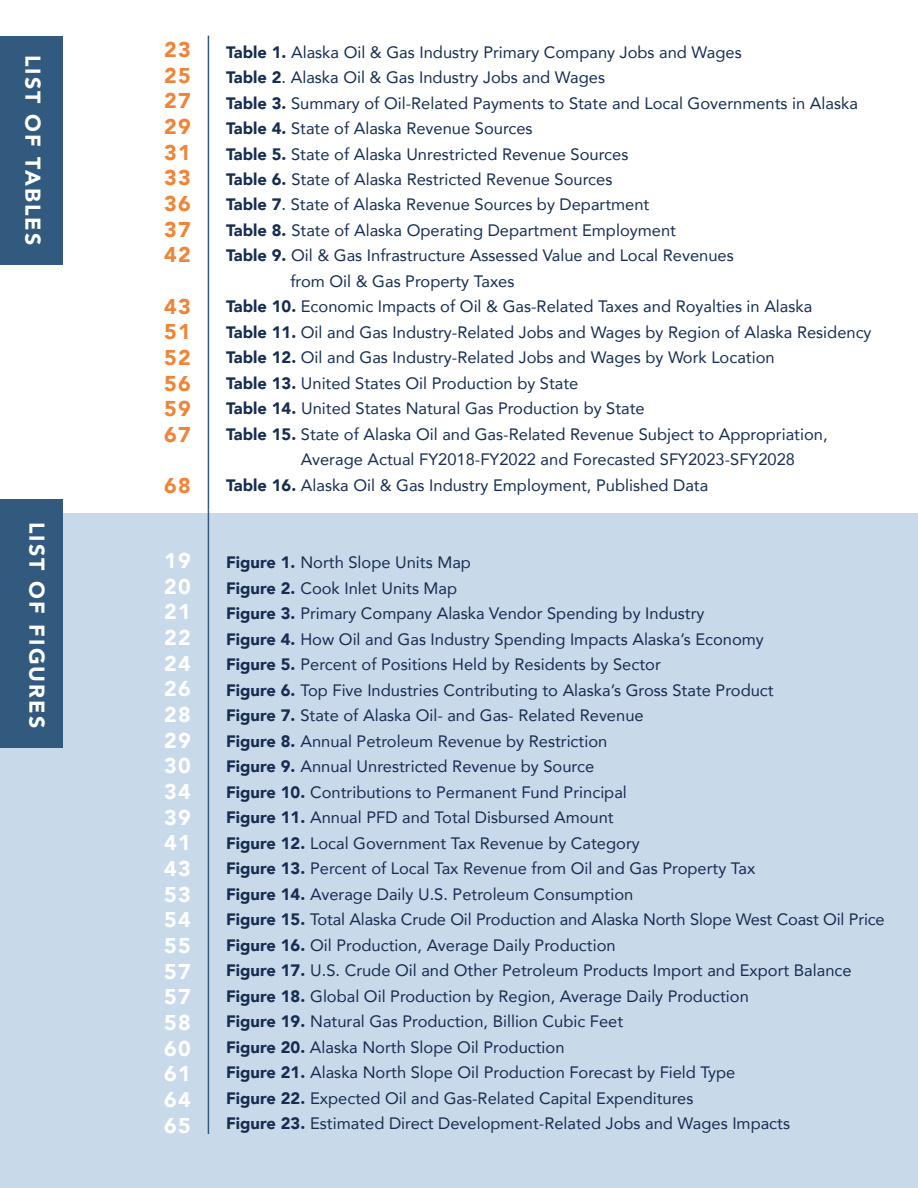
<style>
.page{position:relative;width:918px;height:1188px;background:#fff}
.page>*{position:absolute;margin:0;border:0;box-sizing:border-box;transform-origin:0 0}
.t1{font:900 21.45px/25.7px "Avenir";letter-spacing:.05em;color:#fff;text-align:justify}
.t2{font:900 21.45px/25.7px "Avenir";letter-spacing:.05em;color:#ef8538;text-align:justify}
.t3{font:900 21.45px "Avenir";letter-spacing:.1em;color:#fff}
.t4{font:16.5px/25.5px "Avenir";color:#172d50}
.s1{font-weight:900}
</style>
<div class="page">
<div style="left:0;top:513px;width:918px;height:675px;background:#c8d9ea"></div>
<div style="left:0;top:36px;width:63px;height:229px;background:#325a7f"></div>
<div style="left:0;top:500px;width:63px;height:248px;background:#325a7f"></div>
<hr style="left:208px;top:36px;width:1px;height:473px;background:#325a7f">
<hr style="left:208px;top:509px;width:1px;height:625px;background:#325a7f">
<h1 class="t3" style="left:51px;top:55px;width:192px;rotate:90deg">LIST OF TABLES</h1>
<h1 class="t3" style="left:55px;top:522px;width:208px;rotate:90deg">LIST OF FIGURES</h1>
<h1 class="t2" style="left:164px;top:36px;width:28px">23<br>25<br>27<br>29<br>31<br>33<br>36<br>37<br>42</h1>
<h1 class="t2" style="left:164px;top:293px;width:28px">43<br>51<br>52<br>56<br>59<br>67</h1>
<h1 class="t2" style="left:164px;top:473px;width:28px">68</h1>
<h1 class="t1" style="left:164px;top:547px;width:28px">19<br>20<br>21<br>22<br>24<br>26<br>28<br>29<br>30<br>34<br>39<br>41<br>43<br>53<br>54<br>55<br>57<br>57<br>58<br>60<br>61<br>64<br>65</h1>
<p class="t4" style="left:226px;top:39px;width:517px"><span class="s1">Table 1.</span> Alaska Oil &amp; Gas Industry Primary Company Jobs and Wages</p>
<p class="t4" style="left:226px;top:64px;width:380px"><span class="s1">Table 2</span>. Alaska Oil &amp; Gas Industry Jobs and Wages</p>
<p class="t4" style="left:226px;top:90px;width:633px"><span class="s1">Table 3.</span> Summary of Oil-Related Payments to State and Local Governments in Alaska</p>
<p class="t4" style="left:226px;top:115px;width:308px"><span class="s1">Table 4.</span> State of Alaska Revenue Sources</p>
<p class="t4" style="left:226px;top:141px;width:404px"><span class="s1">Table 5.</span> State of Alaska Unrestricted Revenue Sources</p>
<p class="t4" style="left:226px;top:166px;width:388px"><span class="s1">Table 6.</span> State of Alaska Restricted Revenue Sources</p>
<p class="t4" style="left:226px;top:192px;width:425px"><span class="s1">Table 7</span>. State of Alaska Revenue Sources by Department</p>
<p class="t4" style="left:226px;top:217px;width:451px"><span class="s1">Table 8.</span> State of Alaska Operating Department Employment</p>
<p class="t4" style="left:226px;top:243px;width:509px"><span class="s1">Table 9.</span> Oil &amp; Gas Infrastructure Assessed Value and Local Revenues</p>
<p class="t4" style="left:290px;top:268px;width:226px">from Oil &amp; Gas Property Taxes</p>
<p class="t4" style="left:226px;top:294px;width:588px"><span class="s1">Table 10.</span> Economic Impacts of Oil &amp; Gas-Related Taxes and Royalties in Alaska</p>
<p class="t4" style="left:226px;top:319px;width:647px"><span class="s1">Table 11.</span> Oil and Gas Industry-Related Jobs and Wages by Region of Alaska Residency</p>
<p class="t4" style="left:226px;top:344px;width:550px"><span class="s1">Table 12.</span> Oil and Gas Industry-Related Jobs and Wages by Work Location</p>
<p class="t4" style="left:226px;top:370px;width:354px"><span class="s1">Table 13.</span> United States Oil Production by State</p>
<p class="t4" style="left:226px;top:395px;width:420px"><span class="s1">Table 14.</span> United States Natural Gas Production by State</p>
<p class="t4" style="left:226px;top:421px;width:603px"><span class="s1">Table 15.</span> State of Alaska Oil and Gas-Related Revenue Subject to Appropriation,</p>
<p class="t4" style="left:301px;top:446px;width:496px">Average Actual FY2018-FY2022 and Forecasted SFY2023-SFY2028</p>
<p class="t4" style="left:226px;top:472px;width:484px"><span class="s1">Table 16.</span> Alaska Oil &amp; Gas Industry Employment, Published Data</p>
<p class="t4" style="left:226px;top:549px;width:660px"><span class="s1">Figure 1.</span> North Slope Units Map<br><span class="s1">Figure 2.</span> Cook Inlet Units Map<br><span class="s1">Figure 3.</span> Primary Company Alaska Vendor Spending by Industry<br><span class="s1">Figure 4.</span> How Oil and Gas Industry Spending Impacts Alaska’s Economy<br><span class="s1">Figure 5.</span> Percent of Positions Held by Residents by Sector<br><span class="s1">Figure 6.</span> Top Five Industries Contributing to Alaska’s Gross State Product<br><span class="s1">Figure 7.</span> State of Alaska Oil- and Gas- Related Revenue<br><span class="s1">Figure 8.</span> Annual Petroleum Revenue by Restriction<br><span class="s1">Figure 9.</span> Annual Unrestricted Revenue by Source<br><span class="s1">Figure 10.</span> Contributions to Permanent Fund Principal<br><span class="s1">Figure 11.</span> Annual PFD and Total Disbursed Amount<br><span class="s1">Figure 12.</span> Local Government Tax Revenue by Category<br><span class="s1">Figure 13.</span> Percent of Local Tax Revenue from Oil and Gas Property Tax<br><span class="s1">Figure 14.</span> Average Daily U.S. Petroleum Consumption<br><span class="s1">Figure 15.</span> Total Alaska Crude Oil Production and Alaska North Slope West Coast Oil Price <span class="s1">Figure 16.</span> Oil Production, Average Daily Production<br><span class="s1">Figure 17.</span> U.S. Crude Oil and Other Petroleum Products Import and Export Balance <span class="s1">Figure 18.</span> Global Oil Production by Region, Average Daily Production<br><span class="s1">Figure 19.</span> Natural Gas Production, Billion Cubic Feet<br><span class="s1">Figure 20.</span> Alaska North Slope Oil Production<br><span class="s1">Figure 21.</span> Alaska North Slope Oil Production Forecast by Field Type<br><span class="s1">Figure 22.</span> Expected Oil and Gas-Related Capital Expenditures<br><span class="s1">Figure 23.</span> Estimated Direct Development-Related Jobs and Wages Impacts</p>
</div>
